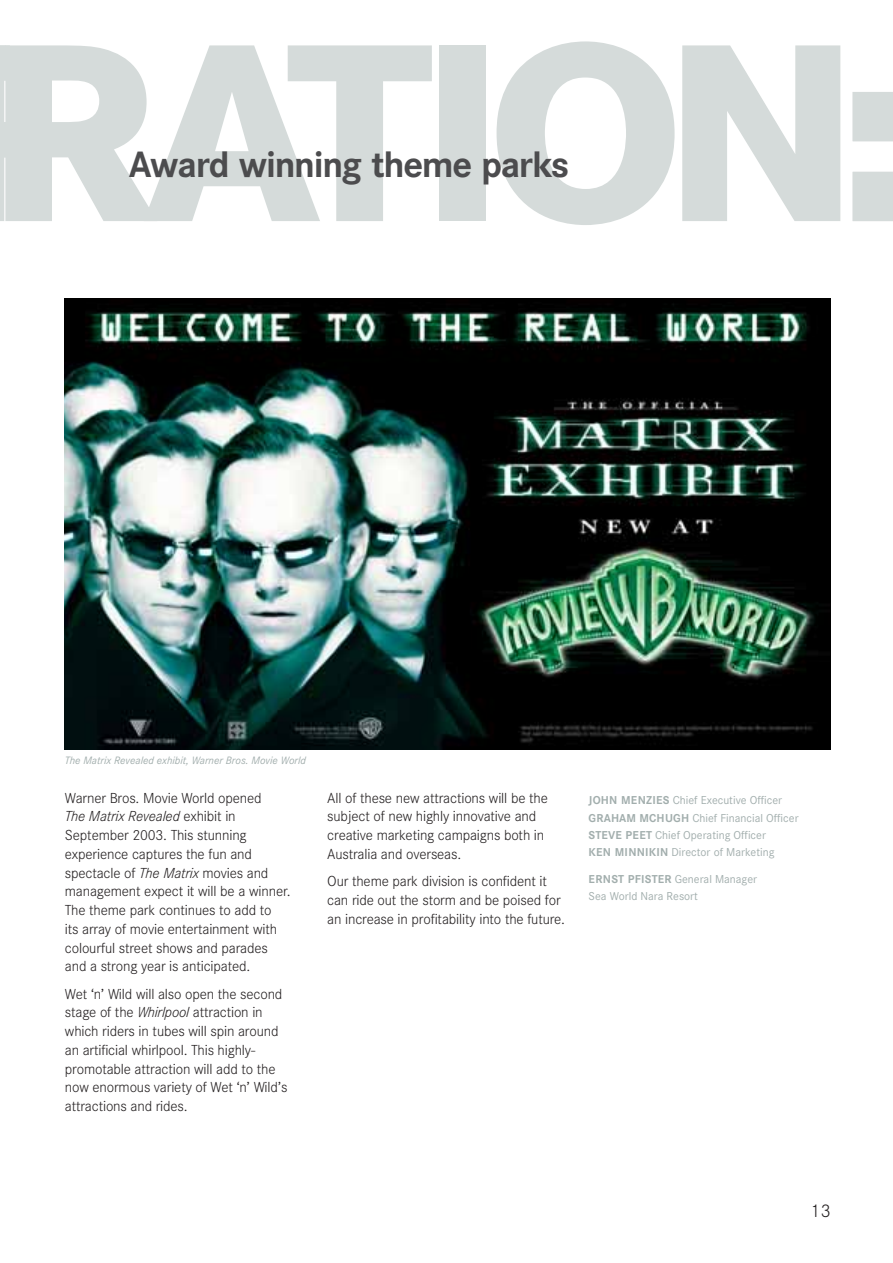
<style>
.page{position:relative;width:893px;height:1263px;background:#fff}
.page>*{position:absolute;margin:0;border:0;box-sizing:border-box;transform-origin:0 0}
.t1{font:700 36px "Corporate SBQ";letter-spacing:-.035em;color:#4c4c4e}
.t2{font:300 18px "Corporate SBQ";color:#231f20}
.t3{font:300 14.25px/18.8px "Corporate SBQ";letter-spacing:-.01em;color:#231f20}
.t4{font:11.25px/17.2px "Corporate SBQ";color:#a2aead}
.t5{font:italic 10.5px "Corporate SBQ";color:#a2aead}
.s1{font-style:italic}
.s2{font-weight:700}
</style>
<div class="page">
<div style="left:439px;top:45px;width:47px;height:176px;background:#d5dbda"></div>
<svg style="left:496px;top:41px;width:178px;height:184px"></svg>
<svg style="left:682px;top:45px;width:158px;height:176px"></svg>
<svg style="left:852px;top:92px;width:40px;height:129px"></svg>
<svg style="left:0;top:45px;width:432px;height:176px"></svg>
<img style="left:65px;top:299px;width:765px;height:450px">
<h1 class="t1" style="left:129px;top:152px;width:442px">Award winning theme parks</h1>
<p class="t5" style="left:65px;top:757px;width:242px">The Matrix Revealed exhibit, Warner Bros. Movie World</p>
<p class="t3" style="left:65px;top:790px;width:227px">Warner Bros. Movie World opened<br><span class="s1">The Matrix Revealed</span> exhibit in September 2003. This stunning experience captures the fun and spectacle of <span class="s1">The Matrix</span> movies and management expect it will be a winner.<br>The theme park continues to add to<br>its array of movie entertainment with colourful street shows and parades and a strong year is anticipated.</p>
<p class="t3" style="left:65px;top:986px;width:224px">Wet ‘n’ Wild will also open the second stage of the <span class="s1">Whirlpool</span> attraction in which riders in tubes will spin around an artificial whirlpool. This highly&shy;promotable attraction will add to the now enormous variety of Wet ‘n’ Wild’s attractions and rides.</p>
<p class="t3" style="left:327px;top:790px;width:222px">All of these new attractions will be the subject of new highly innovative and creative marketing campaigns both in Australia and overseas.</p>
<p class="t3" style="left:327px;top:873px;width:239px">Our theme park division is confident it can ride out the storm and be poised for an increase in profitability into the future.</p>
<p class="t4" style="left:588px;top:793px;width:211px"><span class="s2">JOHN MENZIES</span> Chief Executive Officer <span class="s2">GRAHAM MCHUGH</span> Chief Financial Officer <span class="s2">STEVE PEET</span> Chief Operating Officer<br><span class="s2">KEN MINNIKIN</span> Director of Marketing</p>
<p class="t4" style="left:588px;top:871px;width:170px"><span class="s2">ERNST PFISTER</span> General Manager<br>Sea World Nara Resort</p>
<p class="t2" style="left:810px;top:1204px;width:21px">13</p>
</div>
